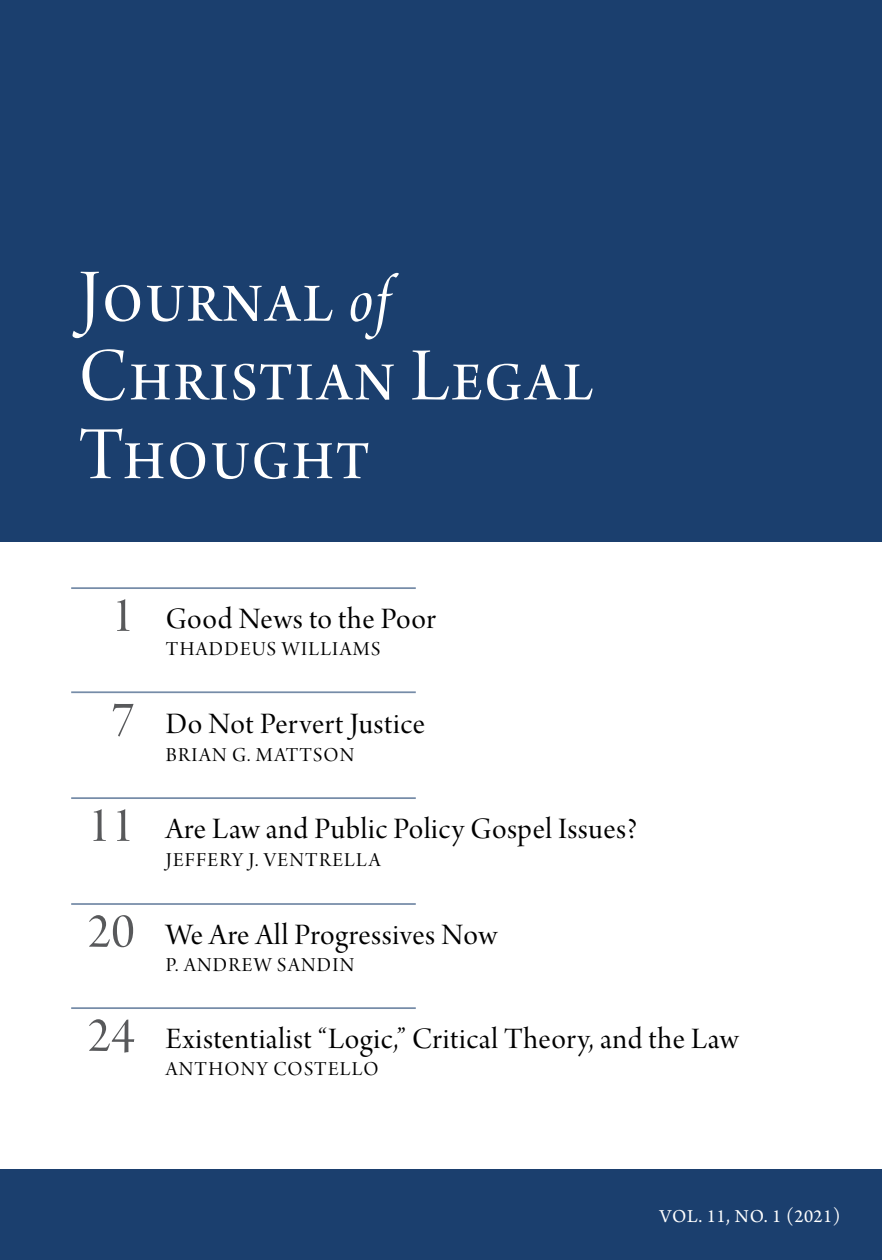
<style>
.page{position:relative;width:882px;height:1260px;background:#fff}
.page>*{position:absolute;margin:0;border:0;box-sizing:border-box;transform-origin:0 0}
.t1{font:79.62px/78.8px "Arno Pro Display";letter-spacing:.025em;color:#fff;scale:.95 1}
.t2{font:31.5px "Arno Pro Display";letter-spacing:.02em;color:#000}
.t3{font:21px "Arno Pro Display";letter-spacing:.06em;color:#000}
.t4{font:19.25px "Arno Pro";letter-spacing:.025em;color:#fff}
.s1{font-family:"Arno Pro Italic Display";font-size:69.3px}
.s2{font-size:52.5px;color:#58595b}
</style>
<div class="page">
<div style="left:0;top:1169px;width:882px;height:91px;background:#1b3f6e"></div>
<div style="left:0;top:0;width:882px;height:542px;background:#1b3f6e"></div>
<hr style="left:71px;top:587px;width:345px;height:2px;background:#768ca8">
<hr style="left:71px;top:691px;width:345px;height:2px;background:#768ca8">
<hr style="left:71px;top:797px;width:345px;height:2px;background:#768ca8">
<hr style="left:71px;top:903px;width:345px;height:2px;background:#768ca8">
<hr style="left:71px;top:1007px;width:345px;height:2px;background:#768ca8">
<h1 class="t1" style="left:79px;top:263px;width:543px">Journal <span class="s1">of<br></span>Christian Legal<br>Thought</h1>
<p class="t2" style="left:111px;top:602px;width:326px"><span class="s2">1</span> Good News to the Poor</p>
<p class="t3" style="left:166px;top:637px;width:216px">THADDEUS WILLIAMS</p>
<p class="t2" style="left:111px;top:706px;width:315px"><span class="s2">7</span> Do Not Pervert Justice</p>
<p class="t3" style="left:166px;top:743px;width:190px">BRIAN G. MATTSON</p>
<p class="t2" style="left:88px;top:812px;width:551px"><span class="s2">11</span> Are Law and Public Policy Gospel Issues?</p>
<p class="t3" style="left:166px;top:849px;width:216px">JEFFERY J. VENTRELLA</p>
<p class="t2" style="left:88px;top:918px;width:412px"><span class="s2">20</span> We Are All Progressives Now</p>
<p class="t3" style="left:166px;top:953px;width:190px">P. ANDREW SANDIN</p>
<p class="t2" style="left:88px;top:1022px;width:654px"><span class="s2">24</span> Existentialist “Logic,” Critical Theory, and the Law</p>
<p class="t3" style="left:166px;top:1057px;width:214px">ANTHONY COSTELLO</p>
<p class="t4" style="left:660px;top:1206px;width:183px">VOL. 11, NO. 1 (2021)</p>
</div>
